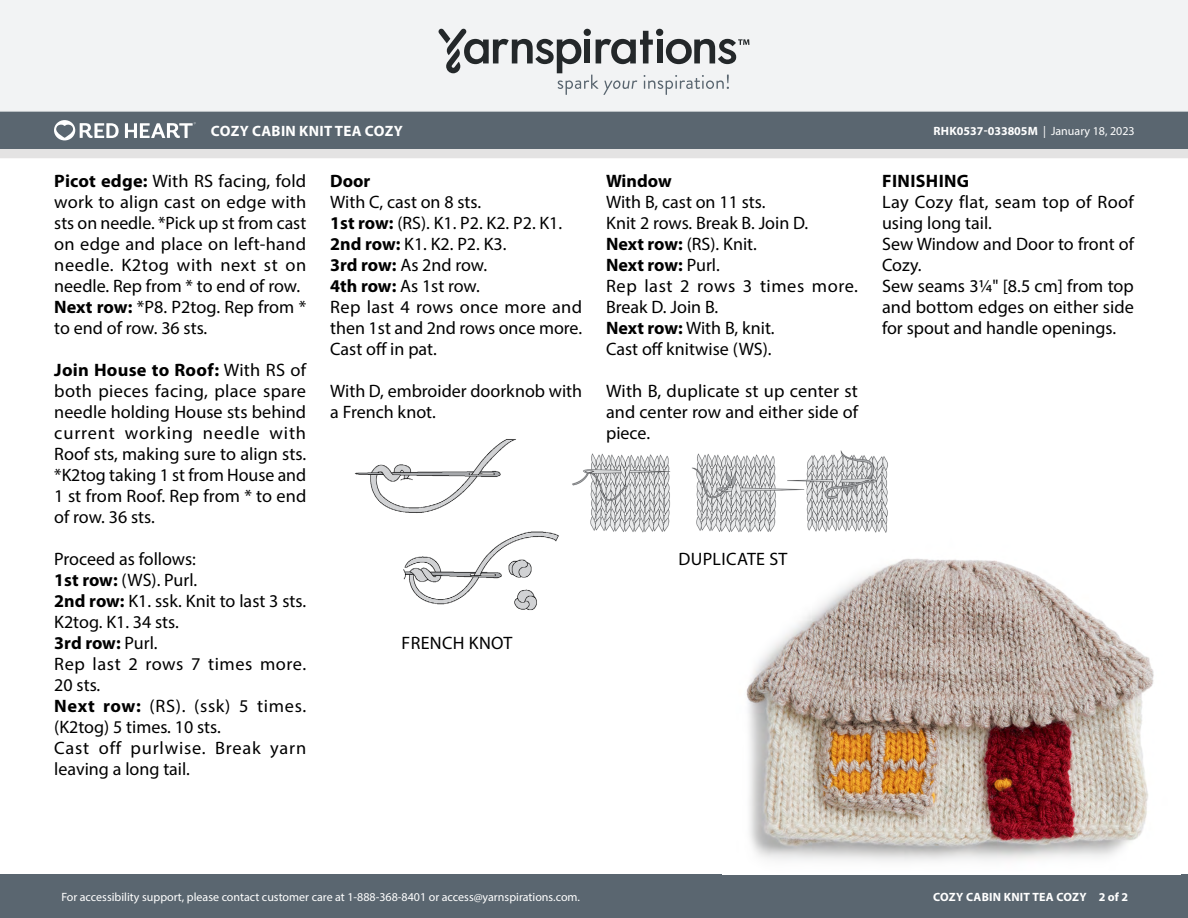
<style>
.page{position:relative;width:1188px;height:918px;background:#fff}
.page>*{position:absolute;margin:0;border:0;box-sizing:border-box;transform-origin:0 0}
.Body_-__Auto_Style_w{font:18px/21px "Myriad Pro";color:#000}
.Body_-__Auto_Style_w-2{font:18px/21px "Myriad Pro";letter-spacing:.045em;color:#000}
.Body_-__Auto_Style_w-3{font:18px/21px "Myriad Pro";letter-spacing:.025em;color:#000}
.Body_-__Auto_Style_w-4{font:700 18px "Myriad Pro";color:#000}
.Body_-__Auto_Style_w-5{font:18px/21px "Myriad Pro";letter-spacing:.03em;color:#000}
.Diagram___Schematic{font:18px "Myriad Pro";letter-spacing:.02em;color:#000}
.Body_-__Auto_Style_w-6{font:700 18px "Myriad Pro";letter-spacing:.02em;color:#000}
.t1{font:700 15px "Myriad Pro";letter-spacing:.02em;color:#fff}
.t2{font:12px "Myriad Pro";color:#fff}
.t3{font:700 12px "Myriad Pro";color:#fff}
.t4{font:700 12px "Myriad Pro";letter-spacing:.02em;color:#fff}
.s1{font-weight:400}
.s2{font-weight:700}
</style>
<div class="page">
<div style="left:0;top:875px;width:1188px;height:43px;background:#5a6670"></div>
<div style="left:0;top:149px;width:1188px;height:9px;background:#e4e3e3"></div>
<div style="left:0;top:111px;width:1188px;height:38px;background:#5a6670"></div>
<div style="left:0;top:0;width:1188px;height:112px;background:#f2f3f4"></div>
<svg style="left:438px;top:29px;width:311px;height:66px"></svg>
<svg style="left:54px;top:120px;width:65px;height:20px"></svg>
<svg style="left:125px;top:122px;width:71px;height:16px"></svg>
<img style="left:746px;top:558px;width:408px;height:304px">
<img style="left:354px;top:439px;width:205px;height:172px">
<img style="left:806px;top:451px;width:82px;height:82px">
<img style="left:692px;top:453px;width:114px;height:80px">
<img style="left:572px;top:453px;width:99px;height:80px">
<p class="t1" style="left:211px;top:121px;width:193px">COZY CABIN KNIT TEA COZY</p>
<p class="t3" style="left:934px;top:123px;width:203px">RHK0537-033805M <span class="s1">| January 18, 2023</span></p>
<p class="Body_-__Auto_Style_w" style="left:54px;top:170px;width:254px;text-align:justify"><span class="s2">Picot edge:</span> With RS facing, fold work to align cast on edge with sts on needle. *Pick up st from cast on edge and place on left-hand needle. K2tog with next st on needle. Rep from * to end of row.</p>
<p class="Body_-__Auto_Style_w" style="left:54px;top:296px;width:253px"><span class="s2">Next row:</span> *P8. P2tog. Rep from * to end of row. 36 sts.</p>
<p class="Body_-__Auto_Style_w" style="left:54px;top:359px;width:254px;text-align:justify"><span class="s2">Join House to Roof:</span> With RS of both pieces facing, place spare needle holding House sts behind current working needle with Roof sts, making sure to align sts. *K2tog taking 1 st from House and 1 st from Roof. Rep from * to end of row. 36 sts.</p>
<p class="Body_-__Auto_Style_w" style="left:54px;top:548px;width:143px">Proceed as follows:</p>
<p class="Body_-__Auto_Style_w" style="left:54px;top:569px;width:144px"><span class="s2">1st row:</span> (WS). Purl.</p>
<p class="Body_-__Auto_Style_w" style="left:54px;top:590px;width:253px"><span class="s2">2nd row:</span> K1. ssk. Knit to last 3 sts.<br>K2tog. K1. 34 sts.</p>
<p class="Body_-__Auto_Style_w-4" style="left:54px;top:631px;width:105px">3rd row: <span class="s1">Purl.</span></p>
<p class="Body_-__Auto_Style_w-5" style="left:54px;top:653px;width:253px">Rep last 2 rows 7 times more.<br>20 sts.</p>
<p class="Body_-__Auto_Style_w" style="left:54px;top:695px;width:253px"><span class="s2">Next row:</span> (RS). (ssk) 5 times. (K2tog) 5 times. 10 sts.</p>
<p class="Body_-__Auto_Style_w-2" style="left:54px;top:737px;width:253px">Cast off purlwise. Break yarn leaving a long tail.</p>
<p class="Body_-__Auto_Style_w-4" style="left:606px;top:169px;width:67px">Window</p>
<p class="Body_-__Auto_Style_w" style="left:606px;top:191px;width:161px">With B, cast on 11 sts.</p>
<p class="Body_-__Auto_Style_w" style="left:606px;top:212px;width:204px">Knit 2 rows. Break B. Join D.</p>
<p class="Body_-__Auto_Style_w" style="left:606px;top:233px;width:152px"><span class="s2">Next row:</span> (RS). Knit.</p>
<p class="Body_-__Auto_Style_w-4" style="left:606px;top:253px;width:115px">Next row: <span class="s1">Purl.</span></p>
<p class="Body_-__Auto_Style_w-3" style="left:606px;top:275px;width:253px">Rep last 2 rows 3 times more.<br>Break D. Join B.</p>
<p class="Body_-__Auto_Style_w" style="left:606px;top:317px;width:170px"><span class="s2">Next row:</span> With B, knit.</p>
<p class="Body_-__Auto_Style_w" style="left:606px;top:338px;width:167px">Cast off knitwise (WS).</p>
<p class="Body_-__Auto_Style_w" style="left:606px;top:380px;width:254px;text-align:justify">With B, duplicate st up center st and center row and either side of piece.</p>
<p class="Body_-__Auto_Style_w-6" style="left:882px;top:169px;width:88px">FINISHING</p>
<p class="Body_-__Auto_Style_w" style="left:882px;top:191px;width:253px">Lay Cozy flat, seam top of Roof using long tail.</p>
<p class="Body_-__Auto_Style_w" style="left:882px;top:233px;width:253px">Sew Window and Door to front of<br>Cozy.</p>
<p class="Body_-__Auto_Style_w" style="left:882px;top:275px;width:253px;text-align:justify">Sew seams 3¼" [8.5 cm] from top and bottom edges on either side for spout and handle openings.</p>
<p class="Body_-__Auto_Style_w-4" style="left:330px;top:169px;width:42px">Door</p>
<p class="Body_-__Auto_Style_w" style="left:330px;top:191px;width:153px">With C, cast on 8 sts.</p>
<p class="Body_-__Auto_Style_w" style="left:330px;top:212px;width:234px"><span class="s2">1st row:</span> (RS). K1. P2. K2. P2. K1.</p>
<p class="Body_-__Auto_Style_w" style="left:330px;top:233px;width:178px"><span class="s2">2nd row:</span> K1. K2. P2. K3.</p>
<p class="Body_-__Auto_Style_w" style="left:330px;top:254px;width:158px"><span class="s2">3rd row:</span> As 2nd row.</p>
<p class="Body_-__Auto_Style_w" style="left:330px;top:275px;width:151px"><span class="s2">4th row:</span> As 1st row.</p>
<p class="Body_-__Auto_Style_w" style="left:330px;top:296px;width:253px">Rep last 4 rows once more and then 1st and 2nd rows once more.</p>
<p class="Body_-__Auto_Style_w" style="left:330px;top:338px;width:108px">Cast off in pat.</p>
<p class="Body_-__Auto_Style_w" style="left:330px;top:380px;width:253px">With D, embroider doorknob with a French knot.</p>
<p class="Diagram___Schematic" style="left:678px;top:548px;width:111px">DUPLICATE ST</p>
<p class="Diagram___Schematic" style="left:402px;top:632px;width:112px">FRENCH KNOT</p>
<p class="t2" style="left:61px;top:889px;width:520px">For accessibility support, please contact customer care at 1-888-368-8401 or access@yarnspirations.com.</p>
<p class="t4" style="left:933px;top:889px;width:197px">COZY CABIN KNIT TEA COZY 2 of 2</p>
</div>
